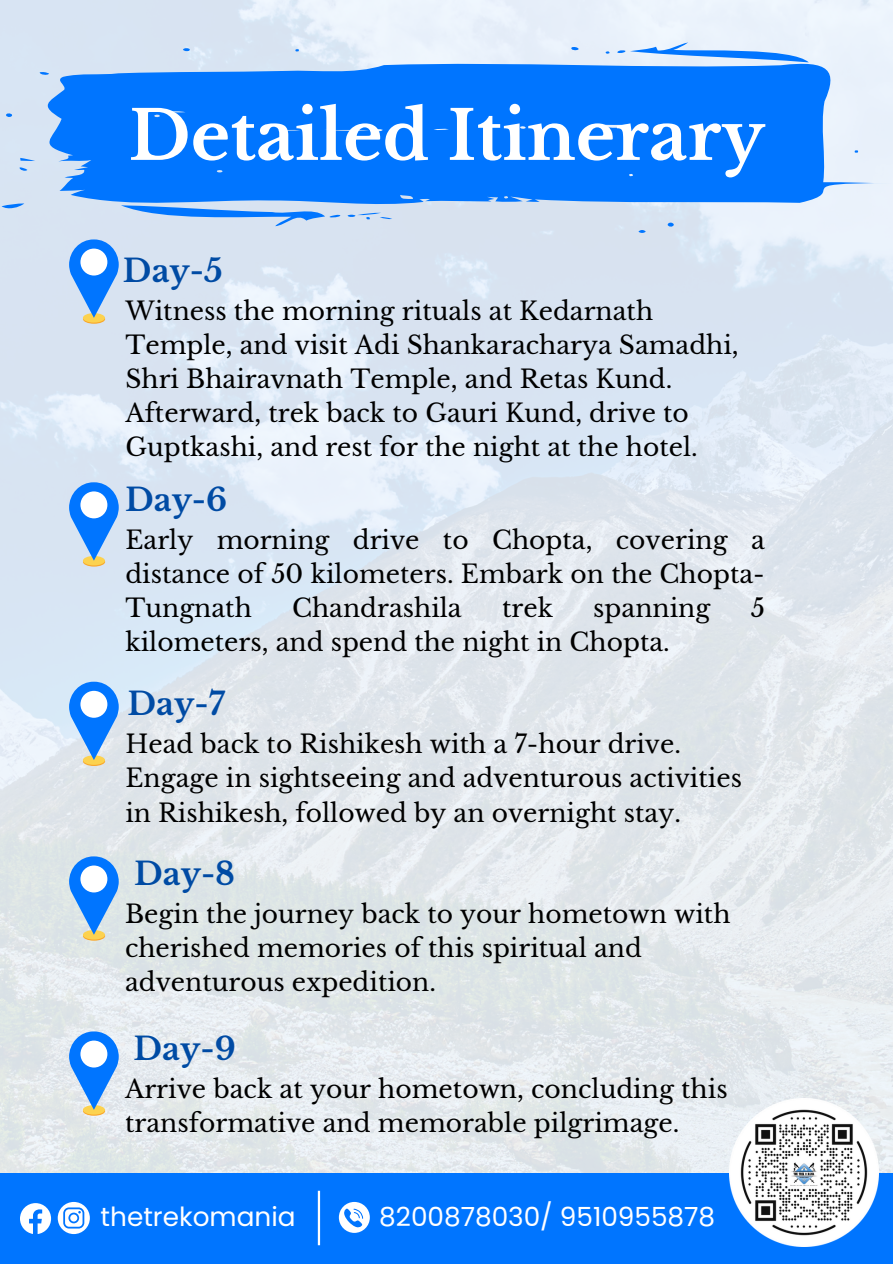
<style>
.page{position:relative;width:893px;height:1264px;background:#fff}
.page>*{position:absolute;margin:0;border:0;box-sizing:border-box;transform-origin:0 0}
.t1{font:700 67.5px "Libre Baskerville";color:#fff}
.t2{font:700 31.2px "Libre Baskerville";color:#004ba4}
.t3{font:26.4px "Poppins";color:#fff}
.t4{font:25.05px/34px "Libre Baskerville";color:#000}
.t5{font:24.9px/34px "Libre Baskerville";color:#000}
</style>
<div class="page">
<img style="left:0;top:0;width:892px;height:1172px">
<svg style="left:569px;top:46px;width:9px;height:5px"></svg>
<svg style="left:180px;top:48px;width:11px;height:4px"></svg>
<svg style="left:295px;top:49px;width:4px;height:3px"></svg>
<svg style="left:605px;top:42px;width:203px;height:17px;background:#a8cefc"></svg>
<svg style="left:34px;top:59px;width:857px;height:150px;background:#2d8dfd"></svg>
<svg style="left:39px;top:72px;width:10px;height:4px"></svg>
<svg style="left:4px;top:112px;width:10px;height:6px"></svg>
<svg style="left:854px;top:150px;width:4px;height:3px"></svg>
<svg style="left:20px;top:158px;width:15px;height:3px"></svg>
<svg style="left:18px;top:167px;width:9px;height:5px"></svg>
<svg style="left:2px;top:203px;width:22px;height:7px"></svg>
<svg style="left:121px;top:205px;width:220px;height:21px;background:#9ac3f5"></svg>
<svg style="left:347px;top:213px;width:45px;height:7px"></svg>
<svg style="left:665px;top:221px;width:11px;height:7px"></svg>
<svg style="left:638px;top:230px;width:7px;height:3px"></svg>
<svg style="left:83px;top:314px;width:22px;height:10px"></svg>
<div style="left:83px;top:313px;width:22px;height:9px;background:#fcd24f;border-radius:50%"></div>
<svg style="left:69px;top:239px;width:50px;height:79px;background:#62a6f5"></svg>
<div style="left:80px;top:248px;width:27px;height:27px;background:#fff;border-radius:50%"></div>
<svg style="left:83px;top:557px;width:22px;height:9px"></svg>
<div style="left:83px;top:556px;width:22px;height:9px;background:#fcd24f;border-radius:50%"></div>
<svg style="left:69px;top:482px;width:50px;height:78px;background:#60a5f6"></svg>
<div style="left:80px;top:491px;width:27px;height:27px;background:#fff;border-radius:50%"></div>
<svg style="left:83px;top:756px;width:22px;height:10px"></svg>
<div style="left:83px;top:755px;width:22px;height:9px;background:#fcd24f;border-radius:50%"></div>
<svg style="left:69px;top:681px;width:50px;height:79px;background:#65a8f5"></svg>
<div style="left:80px;top:690px;width:27px;height:27px;background:#fff;border-radius:50%"></div>
<svg style="left:83px;top:931px;width:22px;height:9px"></svg>
<div style="left:83px;top:930px;width:22px;height:9px;background:#fcd24f;border-radius:50%"></div>
<svg style="left:69px;top:856px;width:50px;height:78px;background:#62a6f1"></svg>
<div style="left:80px;top:865px;width:27px;height:27px;background:#fff;border-radius:50%"></div>
<svg style="left:83px;top:1106px;width:22px;height:9px"></svg>
<div style="left:83px;top:1105px;width:22px;height:9px;background:#fcd24f;border-radius:50%"></div>
<svg style="left:69px;top:1031px;width:50px;height:78px;background:#65a8f5"></svg>
<div style="left:80px;top:1040px;width:27px;height:27px;background:#fff;border-radius:50%"></div>
<div style="left:0;top:1172px;width:892px;height:91px;background:#0075ff"></div>
<svg style="left:339px;top:1201px;width:31px;height:31px"></svg>
<svg style="left:58px;top:1201px;width:32px;height:32px"></svg>
<svg style="left:20px;top:1203px;width:31px;height:30px"></svg>
<hr style="left:318px;top:1190px;width:2px;height:55px;background:#fff">
<img style="left:729px;top:1098px;width:149px;height:148px">
<p class="t1" style="left:129px;top:94px;width:637px">Detailed Itinerary</p>
<p class="t2" style="left:123px;top:251px;width:101px">Day-5</p>
<p class="t5" style="left:125px;top:294px;width:614px">Witness the morning rituals at Kedarnath Temple, and visit Adi Shankaracharya Samadhi, Shri Bhairavnath Temple, and Retas Kund.<br>Afterward, trek back to Gauri Kund, drive to Guptkashi, and rest for the night at the hotel.</p>
<p class="t2" style="left:125px;top:481px;width:104px">Day-6</p>
<p class="t5" style="left:125px;top:523px;width:641px;text-align:justify">Early morning drive to Chopta, covering a distance of 50 kilometers. Embark on the Chopta-Tungnath</p>
<p class="t5" style="left:292px;top:591px;width:171px">Chandrashila</p>
<p class="t5" style="left:502px;top:591px;width:52px">trek</p>
<p class="t5" style="left:593px;top:591px;width:119px">spanning</p>
<p class="t5" style="left:750px;top:591px;width:16px">5</p>
<p class="t5" style="left:125px;top:625px;width:546px">kilometers, and spend the night in Chopta.</p>
<p class="t2" style="left:127px;top:685px;width:99px">Day-7</p>
<p class="t5" style="left:125px;top:727px;width:618px">Head back to Rishikesh with a 7-hour drive.<br>Engage in sightseeing and adventurous activities in Rishikesh, followed by an overnight stay.</p>
<p class="t2" style="left:134px;top:854px;width:102px">Day-8</p>
<p class="t5" style="left:125px;top:897px;width:607px">Begin the journey back to your hometown with cherished memories of this spiritual and adventurous expedition.</p>
<p class="t2" style="left:133px;top:1029px;width:104px">Day-9</p>
<p class="t4" style="left:125px;top:1072px;width:604px">Arrive back at your hometown, concluding this transformative and memorable pilgrimage.</p>
<p class="t3" style="left:101px;top:1198px;width:196px">thetrekomania</p>
<p class="t3" style="left:379px;top:1198px;width:337px">8200878030/ 9510955878</p>
</div>
